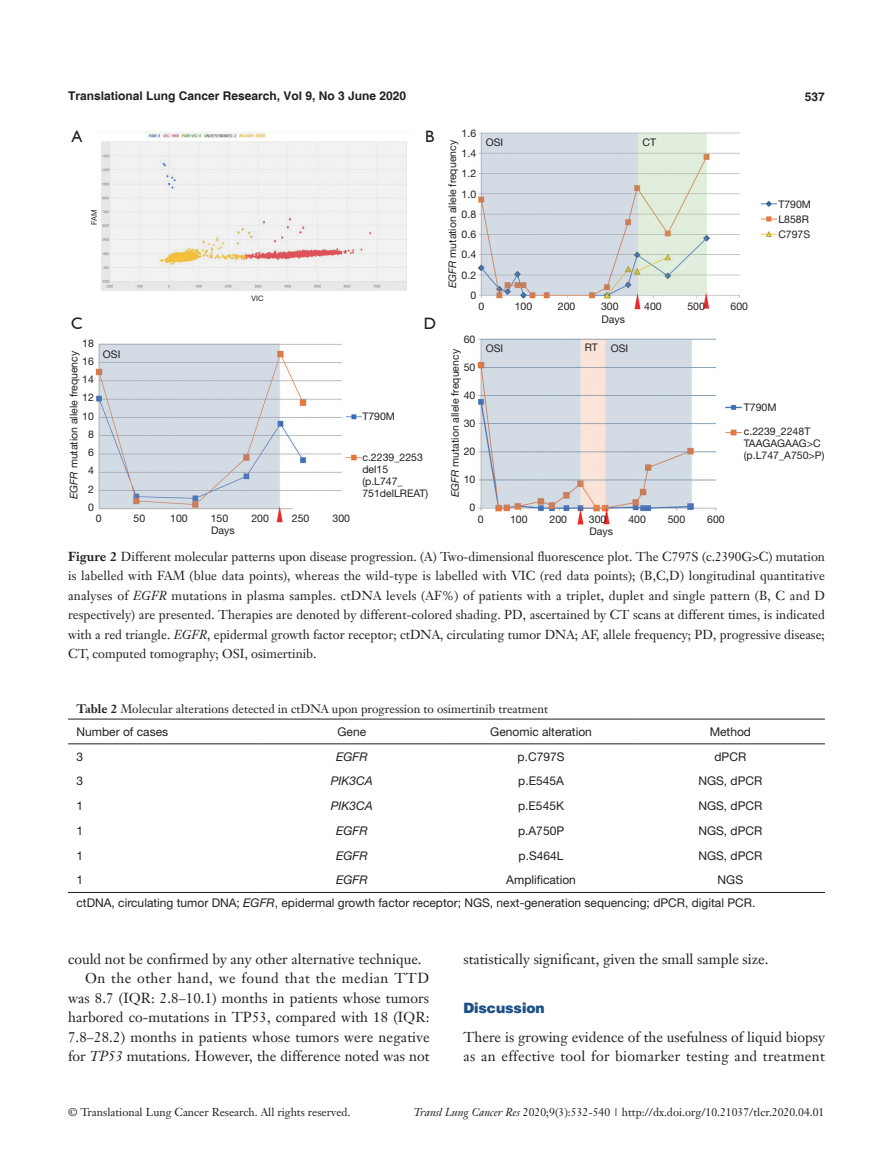
<style>
.page{position:relative;width:893px;height:1170px;background:#fff}
.page>*{position:absolute;margin:0;border:0;box-sizing:border-box;transform-origin:0 0}
.t1{font:16.5px "Humanist 521 BT";color:#231f20}
.t2{font:14.25px/19.5px "Janson Text LT";color:#231f20;text-align:justify}
.t3{font:900 14.25px "Helvetica";color:#1c5085}
.t4{font:12.75px/19.5px "Janson Text LT";color:#231f20;text-align:justify}
.t5{font:12px "Helvetica Neue LT Pro";color:#231f20}
.t6{font:12px "Janson Text LT";color:#231f20}
.t7{font:700 12px "Helvetica";color:#231f20}
.t8{font:italic 12px "Helvetica Neue LT Pro";color:#231f20}
.t9{font:11.25px "Janson Text LT";color:#231f20}
.t10{font:10.5px/12px "Helvetica Neue LT Pro";color:#231f20}
.t11{font:7.5px "Helvetica Neue LT Pro";color:#231f20}
.s1{font-style:italic}
.s2{font-weight:700}
</style>
<div class="page">
<img style="left:95px;top:131px;width:683px;height:394px">
<div style="left:463px;top:333px;width:12px;height:180px;background:#fff"></div>
<div style="left:461px;top:128px;width:15px;height:172px;background:#fff"></div>
<div style="left:744px;top:401px;width:80px;height:59px;background:#fff"></div>
<div style="left:362px;top:411px;width:68px;height:87px;background:#fff"></div>
<div style="left:602px;top:314px;width:23px;height:10px;background:#fff"></div>
<div style="left:421px;top:128px;width:17px;height:17px;background:#fff"></div>
<div style="left:421px;top:315px;width:17px;height:17px;background:#fff"></div>
<div style="left:89px;top:206px;width:10px;height:22px;background:#fff"></div>
<div style="left:249px;top:293px;width:17px;height:11px;background:#fff"></div>
<hr style="left:68px;top:892px;width:189px;height:1px;background:#231f20">
<hr style="left:257px;top:892px;width:189px;height:1px;background:#231f20">
<hr style="left:446px;top:892px;width:190px;height:1px;background:#231f20">
<hr style="left:636px;top:892px;width:189px;height:1px;background:#231f20">
<hr style="left:68px;top:718px;width:189px;height:1px;background:#231f20">
<hr style="left:257px;top:718px;width:189px;height:1px;background:#231f20">
<hr style="left:446px;top:718px;width:190px;height:1px;background:#231f20">
<hr style="left:636px;top:718px;width:189px;height:1px;background:#231f20">
<hr style="left:68px;top:743px;width:189px;height:1px;background:#231f20">
<hr style="left:257px;top:743px;width:189px;height:1px;background:#231f20">
<hr style="left:446px;top:743px;width:190px;height:1px;background:#231f20">
<hr style="left:636px;top:743px;width:189px;height:1px;background:#231f20">
<p class="t7" style="left:68px;top:88px;width:340px">Translational Lung Cancer Research, Vol 9, No 3 June 2020</p>
<p class="t7" style="left:805px;top:89px;width:22px">537</p>
<p class="t1" style="left:72px;top:126px;width:12px">A</p>
<p class="t11" style="left:89px;top:224px;width:17px;rotate:-90deg">FAM</p>
<p class="t11" style="left:252px;top:294px;width:13px">VIC</p>
<p class="t1" style="left:425px;top:126px;width:11px">B</p>
<p class="t10" style="left:462px;top:127px;width:16px">1.6</p>
<p class="t10" style="left:462px;top:147px;width:16px">1.4</p>
<p class="t10" style="left:462px;top:167px;width:16px">1.2</p>
<p class="t10" style="left:462px;top:187px;width:16px">1.0</p>
<p class="t10" style="left:462px;top:208px;width:16px">0.8</p>
<p class="t10" style="left:462px;top:228px;width:16px">0.6</p>
<p class="t10" style="left:462px;top:248px;width:16px">0.4</p>
<p class="t10" style="left:462px;top:269px;width:16px">0.2</p>
<p class="t10" style="left:470px;top:289px;width:7px">0</p>
<p class="t10" style="left:446px;top:288px;width:149px;rotate:-90deg"><span class="s1">EGFR</span> mutation allele frequency</p>
<p class="t10" style="left:486px;top:136px;width:19px">OSI</p>
<p class="t10" style="left:643px;top:136px;width:15px">CT</p>
<p class="t10" style="left:479px;top:300px;width:7px">0</p>
<p class="t10" style="left:515px;top:300px;width:19px">100</p>
<p class="t10" style="left:558px;top:300px;width:19px">200</p>
<p class="t10" style="left:601px;top:300px;width:19px">300</p>
<p class="t10" style="left:644px;top:300px;width:19px">400</p>
<p class="t10" style="left:687px;top:300px;width:19px">500</p>
<p class="t10" style="left:730px;top:300px;width:19px">600</p>
<p class="t10" style="left:778px;top:198px;width:34px">T790M</p>
<p class="t10" style="left:778px;top:213px;width:32px">L858R</p>
<p class="t10" style="left:778px;top:228px;width:33px">C797S</p>
<p class="t1" style="left:71px;top:313px;width:13px">C</p>
<p class="t1" style="left:424px;top:313px;width:14px">D</p>
<p class="t10" style="left:602px;top:313px;width:25px">Days</p>
<p class="t10" style="left:82px;top:336px;width:13px">18</p>
<p class="t10" style="left:82px;top:355px;width:13px">16</p>
<p class="t10" style="left:82px;top:373px;width:13px">14</p>
<p class="t10" style="left:82px;top:391px;width:13px">12</p>
<p class="t10" style="left:82px;top:409px;width:13px">10</p>
<p class="t10" style="left:88px;top:428px;width:7px">8</p>
<p class="t10" style="left:88px;top:446px;width:7px">6</p>
<p class="t10" style="left:88px;top:464px;width:7px">4</p>
<p class="t10" style="left:88px;top:482px;width:7px">2</p>
<p class="t10" style="left:88px;top:500px;width:7px">0</p>
<p class="t10" style="left:68px;top:499px;width:149px;rotate:-90deg"><span class="s1">EGFR</span> mutation allele frequency</p>
<p class="t10" style="left:103px;top:347px;width:19px">OSI</p>
<p class="t10" style="left:362px;top:410px;width:34px">T790M</p>
<p class="t10" style="left:362px;top:451px;width:67px">c.2239_2253 del15 (p.L747_<br>751delLREAT)</p>
<p class="t10" style="left:464px;top:332px;width:13px">60</p>
<p class="t10" style="left:464px;top:360px;width:13px">50</p>
<p class="t10" style="left:464px;top:389px;width:13px">40</p>
<p class="t10" style="left:464px;top:417px;width:13px">30</p>
<p class="t10" style="left:464px;top:445px;width:13px">20</p>
<p class="t10" style="left:464px;top:473px;width:13px">10</p>
<p class="t10" style="left:470px;top:501px;width:7px">0</p>
<p class="t10" style="left:449px;top:497px;width:149px;rotate:-90deg"><span class="s1">EGFR</span> mutation allele frequency</p>
<p class="t10" style="left:585px;top:341px;width:15px">RT</p>
<p class="t10" style="left:486px;top:342px;width:19px">OSI</p>
<p class="t10" style="left:611px;top:342px;width:19px">OSI</p>
<p class="t10" style="left:744px;top:400px;width:34px">T790M</p>
<p class="t10" style="left:744px;top:424px;width:68px">c.2239_2248T</p>
<p class="t10" style="left:744px;top:436px;width:82px">TAAGAGAAG&gt;C (p.L747_A750&gt;P)</p>
<p class="t10" style="left:96px;top:512px;width:7px">0</p>
<p class="t10" style="left:134px;top:512px;width:13px">50</p>
<p class="t10" style="left:170px;top:512px;width:19px">100</p>
<p class="t10" style="left:211px;top:512px;width:19px">150</p>
<p class="t10" style="left:251px;top:512px;width:19px">200</p>
<p class="t10" style="left:292px;top:512px;width:19px">250</p>
<p class="t10" style="left:332px;top:512px;width:19px">300</p>
<p class="t10" style="left:478px;top:513px;width:7px">0</p>
<p class="t10" style="left:510px;top:513px;width:19px">100</p>
<p class="t10" style="left:549px;top:513px;width:19px">200</p>
<p class="t10" style="left:589px;top:513px;width:19px">300</p>
<p class="t10" style="left:628px;top:513px;width:19px">400</p>
<p class="t10" style="left:668px;top:513px;width:19px">500</p>
<p class="t10" style="left:707px;top:513px;width:19px">600</p>
<p class="t10" style="left:211px;top:524px;width:25px">Days</p>
<p class="t10" style="left:589px;top:525px;width:25px">Days</p>
<p class="t4" style="left:68px;top:546px;width:759px"><span class="s2">Figure 2</span> Different molecular patterns upon disease progression. (A) Two-dimensional fluorescence plot. The C797S (c.2390G&gt;C) mutation is labelled with FAM (blue data points), whereas the wild-type is labelled with VIC (red data points); (B,C,D) longitudinal quantitative analyses of <span class="s1">EGFR</span> mutations in plasma samples. ctDNA levels (AF%) of patients with a triplet, duplet and single pattern (B, C and D respectively) are presented. Therapies are denoted by different-colored shading. PD, ascertained by CT scans at different times, is indicated with a red triangle. <span class="s1">EGFR</span>, epidermal growth factor receptor; ctDNA, circulating tumor DNA; AF, allele frequency; PD, progressive disease; CT, computed tomography; OSI, osimertinib.</p>
<p class="t6" style="left:77px;top:701px;width:473px"><span class="s2">Table 2</span> Molecular alterations detected in ctDNA upon progression to osimertinib treatment</p>
<p class="t5" style="left:77px;top:724px;width:93px">Number of cases</p>
<p class="t5" style="left:338px;top:724px;width:30px">Gene</p>
<p class="t5" style="left:490px;top:724px;width:103px">Genomic alteration</p>
<p class="t5" style="left:710px;top:724px;width:43px">Method</p>
<p class="t5" style="left:77px;top:748px;width:8px">3</p>
<p class="t8" style="left:336px;top:748px;width:33px">EGFR</p>
<p class="t5" style="left:518px;top:748px;width:48px">p.C797S</p>
<p class="t5" style="left:714px;top:748px;width:33px">dPCR</p>
<p class="t5" style="left:77px;top:773px;width:8px">3</p>
<p class="t8" style="left:331px;top:773px;width:44px">PIK3CA</p>
<p class="t5" style="left:518px;top:773px;width:47px">p.E545A</p>
<p class="t5" style="left:698px;top:773px;width:65px">NGS, dPCR</p>
<p class="t5" style="left:77px;top:798px;width:8px">1</p>
<p class="t8" style="left:331px;top:798px;width:44px">PIK3CA</p>
<p class="t5" style="left:518px;top:798px;width:47px">p.E545K</p>
<p class="t5" style="left:698px;top:798px;width:65px">NGS, dPCR</p>
<p class="t5" style="left:77px;top:823px;width:8px">1</p>
<p class="t8" style="left:336px;top:823px;width:33px">EGFR</p>
<p class="t5" style="left:518px;top:823px;width:48px">p.A750P</p>
<p class="t5" style="left:698px;top:823px;width:65px">NGS, dPCR</p>
<p class="t5" style="left:77px;top:847px;width:8px">1</p>
<p class="t8" style="left:336px;top:847px;width:33px">EGFR</p>
<p class="t5" style="left:519px;top:847px;width:46px">p.S464L</p>
<p class="t5" style="left:698px;top:847px;width:65px">NGS, dPCR</p>
<p class="t5" style="left:77px;top:872px;width:8px">1</p>
<p class="t8" style="left:336px;top:872px;width:33px">EGFR</p>
<p class="t5" style="left:506px;top:872px;width:71px">Amplification</p>
<p class="t5" style="left:718px;top:872px;width:27px">NGS</p>
<p class="t5" style="left:77px;top:895px;width:680px">ctDNA, circulating tumor DNA; <span class="s1">EGFR</span>, epidermal growth factor receptor; NGS, next-generation sequencing; dPCR, digital PCR.</p>
<p class="t2" style="left:68px;top:948px;width:355px">could not be confirmed by any other alternative technique.</p>
<p class="t2" style="left:68px;top:968px;width:363px;text-indent:17px">On the other hand, we found that the median TTD was 8.7 (IQR: 2.8–10.1) months in patients whose tumors harbored co-mutations in TP53, compared with 18 (IQR:<br>7.8–28.2) months in patients whose tumors were negative for <span class="s1">TP53</span> mutations. However, the difference noted was not</p>
<p class="t2" style="left:463px;top:948px;width:306px">statistically significant, given the small sample size.</p>
<p class="t3" style="left:463px;top:998px;width:83px">Discussion</p>
<p class="t2" style="left:463px;top:1026px;width:363px">There is growing evidence of the usefulness of liquid biopsy as an effective tool for biomarker testing and treatment</p>
<p class="t9" style="left:68px;top:1104px;width:284px">© Translational Lung Cancer Research. All rights reserved.</p>
<p class="t9" style="left:414px;top:1104px;width:412px"><span class="s1">Transl Lung Cancer Res</span> 2020;9(3):532-540 | http://dx.doi.org/10.21037/tlcr.2020.04.01</p>
</div>
